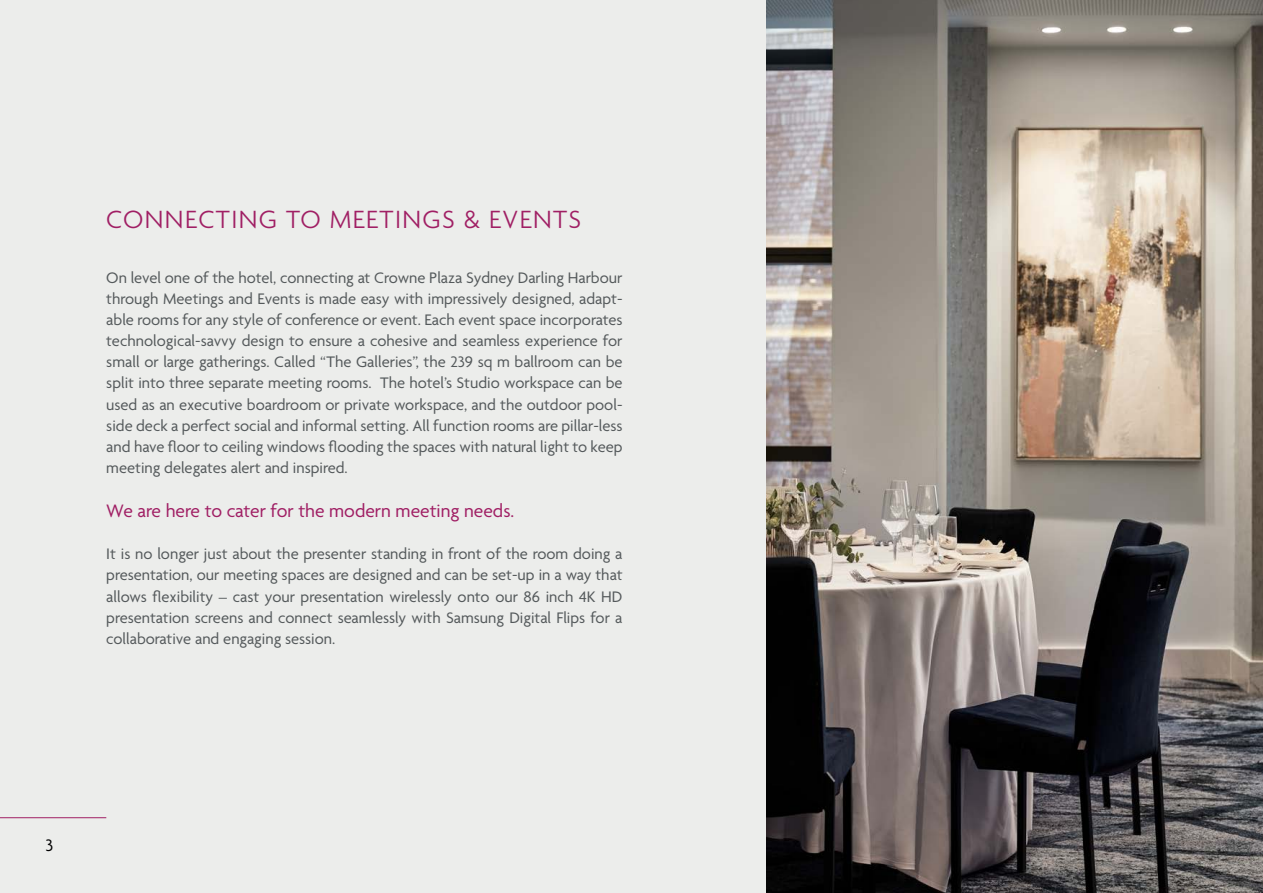
<style>
.page{position:relative;width:1263px;height:893px;background:#ecedeb}
.page>*{position:absolute;margin:0;border:0;box-sizing:border-box;transform-origin:0 0}
.t1{font:300 27px "Agenda";letter-spacing:.05em;color:#a01f64}
.t2{font:19.5px "Agenda";color:#a01f64}
.t3{font:18px "Agenda";color:#000}
.t4{font:16.5px/21px "Agenda";color:#54595b;text-align:justify}
</style>
<div class="page">
<hr style="left:0;top:817px;width:106px;height:1px;background:#a01f64">
<img style="left:766px;top:0;width:497px;height:893px">
<h1 class="t1" style="left:106px;top:205px;width:476px">CONNECTING TO MEETINGS &amp; EVENTS</h1>
<p class="t4" style="left:106px;top:269px;width:518px">On level one of the hotel, connecting at Crowne Plaza Sydney Darling Harbour through Meetings and Events is made easy with impressively designed, adapt&shy;able rooms for any style of conference or event. Each event space incorporates technological-savvy design to ensure a cohesive and seamless experience for small or large gatherings. Called “The Galleries”, the 239 sq m ballroom can be split into three separate meeting rooms. The hotel’s Studio workspace can be used as an executive boardroom or private workspace, and the outdoor pool&shy;side deck a perfect social and informal setting. All function rooms are pillar-less and have floor to ceiling windows flooding the spaces with natural light to keep meeting delegates alert and inspired.</p>
<p class="t2" style="left:106px;top:501px;width:409px">We are here to cater for the modern meeting needs.</p>
<p class="t4" style="left:106px;top:545px;width:518px">It is no longer just about the presenter standing in front of the room doing a presentation, our meeting spaces are designed and can be set-up in a way that allows flexibility – cast your presentation wirelessly onto our 86 inch 4K HD presentation screens and connect seamlessly with Samsung Digital Flips for a collaborative and engaging session.</p>
<p class="t3" style="left:46px;top:835px;width:9px">3</p>
</div>
